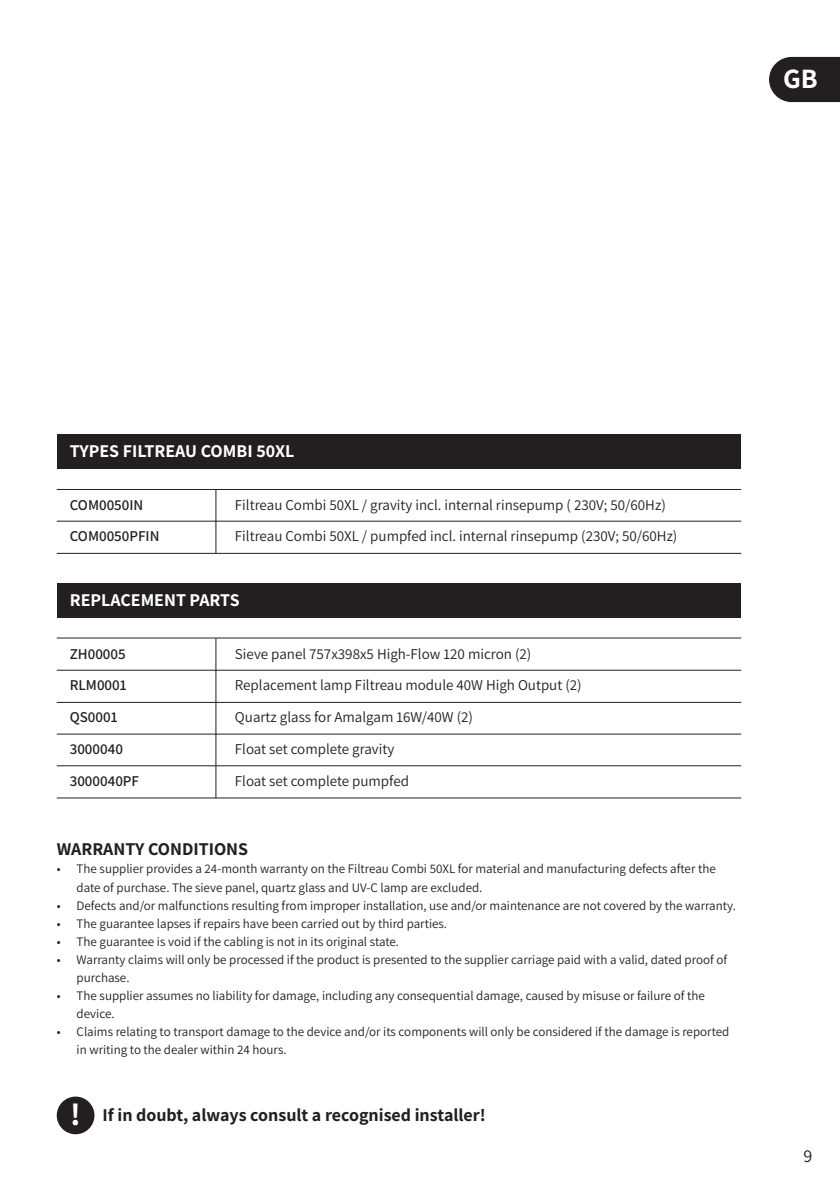
<style>
.page{position:relative;width:840px;height:1191px;background:#fff}
.page>*{position:absolute;margin:0;border:0;box-sizing:border-box;transform-origin:0 0}
.t1{font:700 28px "Assistant";color:#fff}
.t2{font:700 18px "Assistant";color:#231f20}
.t3{font:700 18px "Assistant";color:#fff}
.t4{font:18px "Assistant";color:#231f20}
.t5{font:15px "Assistant";color:#231f20}
.t6{font:600 15px "Assistant";color:#231f20}
.t7{font:13px/18px "Assistant";color:#231f20}
.s1{font-size:32px;color:#fff}
</style>
<div class="page">
<div style="left:57px;top:1096px;width:37px;height:38px;background:#231f20;border-radius:50%"></div>
<svg style="left:769px;top:57px;width:70px;height:45px"></svg>
<div style="left:58px;top:434px;width:682px;height:35px;background:#231f20"></div>
<div style="left:58px;top:583px;width:682px;height:34px;background:#231f20"></div>
<hr style="left:57px;top:521px;width:683px;height:1px;background:#231f20">
<hr style="left:57px;top:670px;width:683px;height:1px;background:#231f20">
<hr style="left:57px;top:797px;width:683px;height:1px;background:#231f20">
<hr style="left:57px;top:733px;width:683px;height:1px;background:#231f20">
<hr style="left:57px;top:637px;width:683px;height:1px;background:#231f20">
<hr style="left:57px;top:765px;width:683px;height:1px;background:#231f20">
<hr style="left:57px;top:489px;width:683px;height:1px;background:#231f20">
<hr style="left:57px;top:553px;width:683px;height:1px;background:#231f20">
<hr style="left:57px;top:702px;width:683px;height:1px;background:#231f20">
<hr style="left:215px;top:489px;width:1px;height:32px;background:#231f20">
<hr style="left:215px;top:638px;width:1px;height:32px;background:#231f20">
<hr style="left:215px;top:766px;width:1px;height:32px;background:#231f20">
<hr style="left:215px;top:702px;width:1px;height:32px;background:#231f20">
<hr style="left:215px;top:521px;width:1px;height:32px;background:#231f20">
<hr style="left:215px;top:670px;width:1px;height:32px;background:#231f20">
<hr style="left:215px;top:734px;width:1px;height:32px;background:#231f20">
<h1 class="t1" style="left:782px;top:59px;width:36px">GB</h1>
<h2 class="t3" style="left:70px;top:439px;width:226px">TYPES FILTREAU COMBI 50XL</h2>
<p class="t6" style="left:70px;top:494px;width:75px">COM0050IN</p>
<p class="t6" style="left:70px;top:526px;width:91px">COM0050PFIN</p>
<p class="t5" style="left:235px;top:494px;width:432px">Filtreau Combi 50XL / gravity incl. internal rinsepump ( 230V; 50/60Hz)</p>
<p class="t5" style="left:235px;top:526px;width:443px">Filtreau Combi 50XL / pumpfed incl. internal rinsepump (230V; 50/60Hz)</p>
<h2 class="t3" style="left:70px;top:587px;width:171px">REPLACEMENT PARTS</h2>
<p class="t6" style="left:70px;top:643px;width:57px">ZH00005</p>
<p class="t5" style="left:235px;top:643px;width:298px">Sieve panel 757x398x5 High-Flow 120 micron (2)</p>
<p class="t6" style="left:70px;top:675px;width:58px">RLM0001</p>
<p class="t5" style="left:235px;top:675px;width:348px">Replacement lamp Filtreau module 40W High Output (2)</p>
<p class="t6" style="left:70px;top:707px;width:49px">QS0001</p>
<p class="t5" style="left:235px;top:707px;width:239px">Quartz glass for Amalgam 16W/40W (2)</p>
<p class="t6" style="left:70px;top:739px;width:55px">3000040</p>
<p class="t5" style="left:235px;top:739px;width:161px">Float set complete gravity</p>
<p class="t6" style="left:70px;top:771px;width:71px">3000040PF</p>
<p class="t5" style="left:235px;top:771px;width:175px">Float set complete pumpfed</p>
<h2 class="t2" style="left:57px;top:837px;width:193px">WARRANTY CONDITIONS</h2>
<p class="t7" style="left:77px;top:859px;width:640px;text-indent:-20px">• The supplier provides a 24-month warranty on the Filtreau Combi 50XL for material and manufacturing defects after the date of purchase. The sieve panel, quartz glass and UV-C lamp are excluded.</p>
<p class="t7" style="left:57px;top:895px;width:680px">• Defects and/or malfunctions resulting from improper installation, use and/or maintenance are not covered by the warranty.</p>
<p class="t7" style="left:57px;top:913px;width:391px">• The guarantee lapses if repairs have been carried out by third parties.</p>
<p class="t7" style="left:57px;top:931px;width:343px">• The guarantee is void if the cabling is not in its original state.</p>
<p class="t7" style="left:77px;top:949px;width:651px;text-indent:-20px">• Warranty claims will only be processed if the product is presented to the supplier carriage paid with a valid, dated proof of purchase.</p>
<p class="t7" style="left:77px;top:985px;width:629px;text-indent:-20px">• The supplier assumes no liability for damage, including any consequential damage, caused by misuse or failure of the device.</p>
<p class="t7" style="left:77px;top:1021px;width:654px;text-indent:-20px">• Claims relating to transport damage to the device and/or its components will only be considered if the damage is reported in writing to the dealer within 24 hours.</p>
<h2 class="t2" style="left:70px;top:1102px;width:417px"><span class="s1">!</span> If in doubt, always consult a recognised installer!</h2>
<h2 class="t4" style="left:803px;top:1143px;width:10px">9</h2>
</div>
